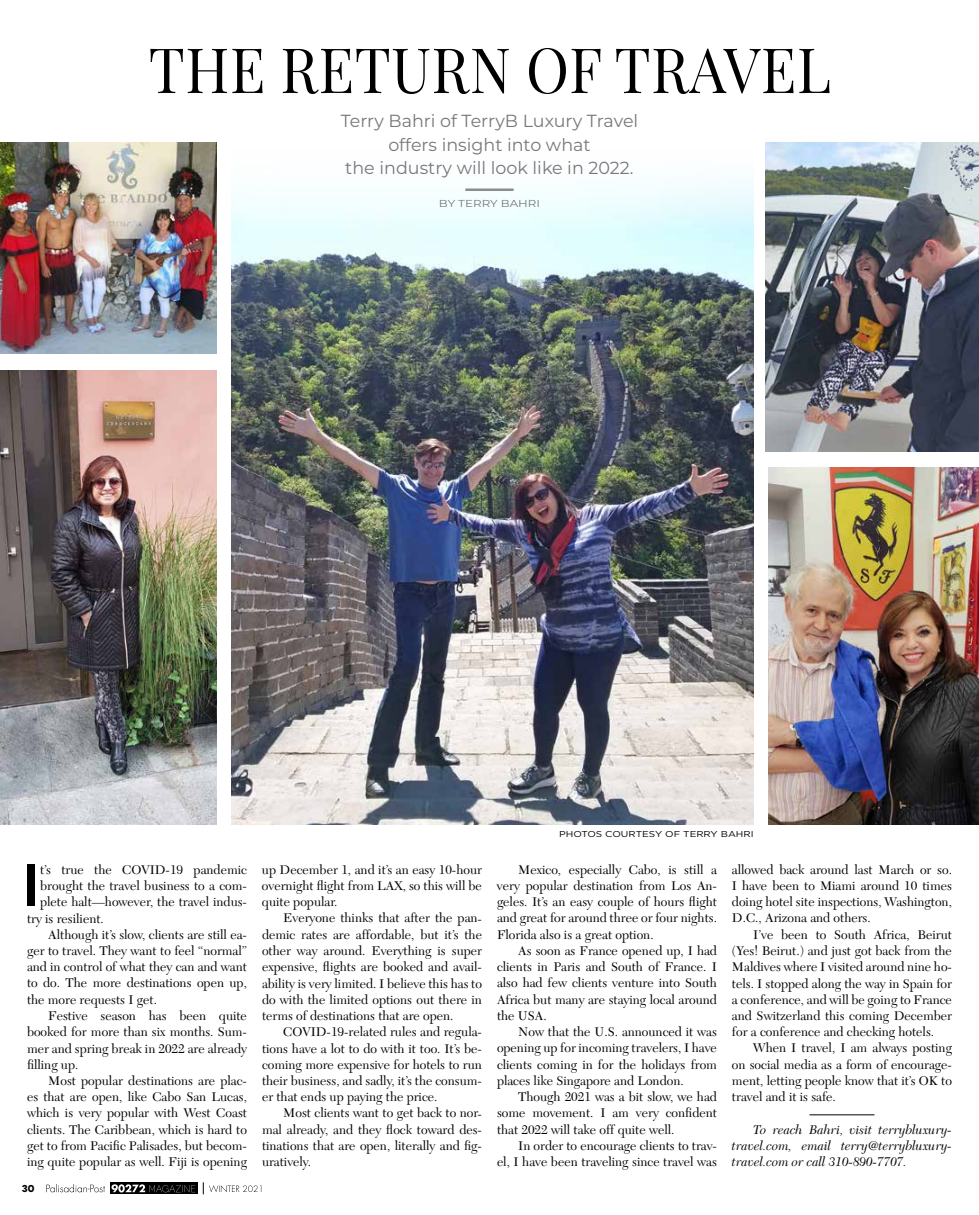
<style>
.page{position:relative;width:979px;height:1215px;background:#fff}
.page>*{position:absolute;margin:0;border:0;box-sizing:border-box;transform-origin:0 0}
.t1{font:62.5px "Playfair Display";letter-spacing:.01em;color:#000;scale:.93 1}
.t2{font:500 59.5px "Gotham";color:#000}
.t3{font:17.5px/23.8px "Montserrat";color:#77787b;text-align:center}
.t4{font:13.12px/16.2px "New Caledonia";color:#000;text-align:justify}
.t5{font:italic 13.12px/16.2px "New Caledonia";color:#000;text-align:justify}
.t6{font:10.12px "Montserrat";color:#77787b;scale:1.18 1}
.t7{font:700 10px "Novecento";color:#000}
.t8{font:8.5px "Gotham";color:#000;scale:1.18 1}
</style>
<div class="page">
<div style="left:110px;top:1182px;width:87px;height:12px;background:#000"></div>
<svg style="left:46px;top:1184px;width:59px;height:8px"></svg>
<svg style="left:111px;top:1184px;width:84px;height:9px"></svg>
<svg style="left:203px;top:1182px;width:58px;height:12px"></svg>
<img style="left:232px;top:182px;width:521px;height:643px">
<img style="left:769px;top:468px;width:210px;height:357px">
<img style="left:0;top:370px;width:217px;height:455px">
<hr style="left:465px;top:189px;width:48px;height:2px;background:#8a8c8e">
<img style="left:0;top:143px;width:217px;height:211px">
<img style="left:765px;top:142px;width:214px;height:309px">
<hr style="left:809px;top:1115px;width:65px;height:1px;background:#000">
<h1 class="t1" style="left:149px;top:31px;width:735px">THE RETURN OF TRAVEL</h1>
<h3 class="t3" style="left:341px;top:108px;width:299px">Terry Bahri of TerryB Luxury Travel offers insight into what<br>the industry will look like in 2022.</h3>
<p class="t6" style="left:439px;top:197px;width:87px">By Terry Bah ri</p>
<h2 class="t2" style="left:21px;top:851px;width:20px">I</h2>
<p class="t4" style="left:40px;top:862px;width:208px">t’s true the COVID-19 pandemic</p>
<p class="t4" style="left:40px;top:878px;width:208px">brought the travel business to a com-</p>
<p class="t4" style="left:40px;top:894px;width:208px">plete halt—however, the travel indus-</p>
<p class="t4" style="left:27px;top:910px;width:78px">try is resilient.</p>
<p class="t4" style="left:48px;top:927px;width:200px">Although it’s slow, clients are still ea-</p>
<p class="t4" style="left:27px;top:943px;width:221px">ger to travel. They want to feel “normal”</p>
<p class="t4" style="left:27px;top:959px;width:221px">and in control of what they can and want</p>
<p class="t4" style="left:27px;top:975px;width:221px">to do. The more destinations open up,</p>
<p class="t4" style="left:27px;top:992px;width:131px">the more requests I get.</p>
<p class="t4" style="left:48px;top:1008px;width:200px">Festive season has been quite</p>
<p class="t4" style="left:27px;top:1024px;width:221px">booked for more than six months. Sum-</p>
<p class="t4" style="left:27px;top:1040px;width:221px">mer and spring break in 2022 are already</p>
<p class="t4" style="left:27px;top:1057px;width:53px">filling up.</p>
<p class="t4" style="left:48px;top:1073px;width:200px">Most popular destinations are plac-</p>
<p class="t4" style="left:27px;top:1089px;width:221px">es that are open, like Cabo San Lucas,</p>
<p class="t4" style="left:27px;top:1105px;width:221px">which is very popular with West Coast</p>
<p class="t4" style="left:27px;top:1122px;width:221px">clients. The Caribbean, which is hard to</p>
<p class="t4" style="left:27px;top:1138px;width:221px">get to from Pacific Palisades, but becom-</p>
<p class="t4" style="left:27px;top:1154px;width:221px">ing quite popular as well. Fiji is opening</p>
<p class="t7" style="left:22px;top:1182px;width:14px">30</p>
<p class="t4" style="left:262px;top:862px;width:221px">up December 1, and it’s an easy 10-hour overnight flight from LAX, so this will be quite popular.</p>
<p class="t4" style="left:262px;top:910px;width:221px;text-indent:21px">Everyone thinks that after the pan&shy;demic rates are affordable, but it’s the other way around. Everything is super expensive, flights are booked and avail&shy;ability is very limited. I believe this has to do with the limited options out there in terms of destinations that are open.</p>
<p class="t4" style="left:262px;top:1024px;width:221px;text-indent:21px">COVID-19-related rules and regula&shy;tions have a lot to do with it too. It’s be&shy;coming more expensive for hotels to run their business, and sadly, it’s the consum&shy;er that ends up paying the price.</p>
<p class="t4" style="left:262px;top:1105px;width:221px;text-indent:21px">Most clients want to get back to nor&shy;mal already, and they flock toward des&shy;tinations that are open, literally and fig&shy;uratively.</p>
<p class="t8" style="left:559px;top:829px;width:13px">PHOTOS</p>
<p class="t8" style="left:605px;top:829px;width:27px">COURTESY</p>
<p class="t8" style="left:665px;top:829px;width:28px">OF TERRY</p>
<p class="t8" style="left:721px;top:829px;width:7px">BAHRI</p>
<p class="t4" style="left:497px;top:862px;width:221px;text-indent:21px">Mexico, especially Cabo, is still a very popular destination from Los An&shy;geles. It’s an easy couple of hours flight and great for around three or four nights.<br>Florida also is a great option.</p>
<p class="t4" style="left:497px;top:943px;width:221px;text-indent:21px">As soon as France opened up, I had clients in Paris and South of France. I also had few clients venture into South Africa but many are staying local around the USA.</p>
<p class="t4" style="left:497px;top:1024px;width:221px;text-indent:21px">Now that the U.S. announced it was opening up for incoming travelers, I have clients coming in for the holidays from places like Singapore and London.</p>
<p class="t4" style="left:497px;top:1089px;width:221px;text-indent:21px">Though 2021 was a bit slow, we had some movement. I am very confident that 2022 will take off quite well.</p>
<p class="t4" style="left:497px;top:1138px;width:221px;text-align:right">In order to encourage clients to trav-<br>el, I have been traveling since travel was</p>
<p class="t4" style="left:732px;top:862px;width:221px">allowed back around last March or so.<br>I have been to Miami around 10 times doing hotel site inspections, Washington, D.C., Arizona and others.</p>
<p class="t4" style="left:732px;top:927px;width:221px;text-indent:21px">I’ve been to South Africa, Beirut (Yes! Beirut.) and just got back from the Maldives where I visited around nine ho&shy;tels. I stopped along the way in Spain for a conference, and will be going to France and Switzerland this coming December for a conference and checking hotels.</p>
<p class="t4" style="left:732px;top:1040px;width:221px;text-indent:21px">When I travel, I am always posting on social media as a form of encourage&shy;ment, letting people know that it’s OK to travel and it is safe.</p>
<p class="t5" style="left:732px;top:1122px;width:221px;text-indent:21px">To reach Bahri, visit terrybluxury&shy;travel.com, email terry@terrybluxury&shy;travel.com or call 310-890-7707.</p>
</div>
